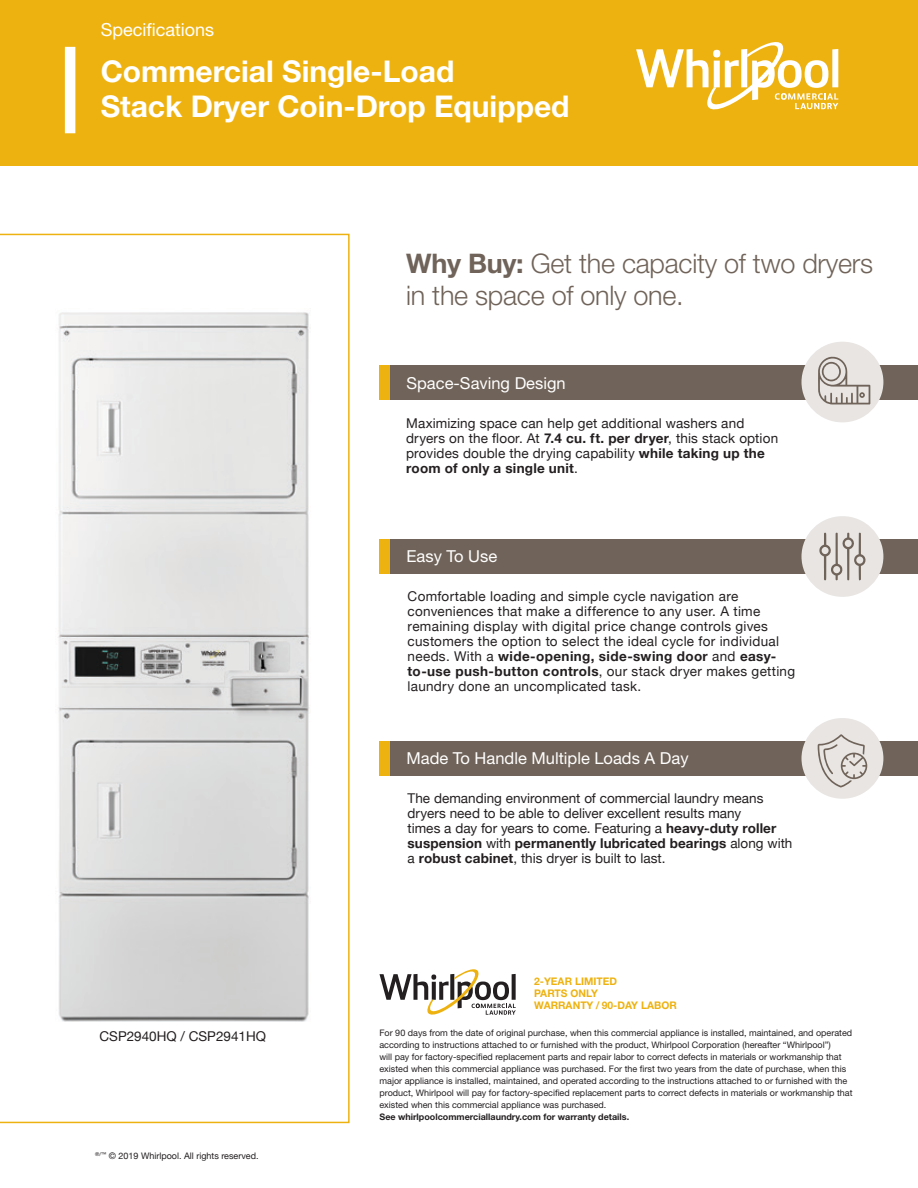
<style>
.page{position:relative;width:918px;height:1188px;background:#fff}
.page>*{position:absolute;margin:0;border:0;box-sizing:border-box;transform-origin:0 0}
.t1{font:700 30px/35.4px "Helvetica Neue LT Std";color:#fff}
.t2{font:300 27px/32.4px "Helvetica Neue LT Std";letter-spacing:-.01em;color:#706359}
.t3{font:18px "Helvetica Neue LT Std";color:#fff}
.t4{font:16.5px "Helvetica Neue LT Std";color:#fff}
.body{font:13.5px/15px "Helvetica Neue";letter-spacing:.015em;color:#231f20}
.t5{font:700 10.5px/12px "Helvetica Neue LT Std";color:#eeb210}
.t6{font:9px/12px "Helvetica Neue LT Std";color:#231f20}
.t7{font:9px "Helvetica Neue";color:#231f20}
.s1{font-weight:700}
.s2{font-family:"Helvetica Neue LT Std";font-weight:700}
</style>
<div class="page">
<svg style="left:0;top:233px;width:350px;height:891px"></svg>
<div style="left:380px;top:366px;width:538px;height:34px;background:#706359"></div>
<div style="left:380px;top:539px;width:538px;height:35px;background:#706359"></div>
<div style="left:380px;top:741px;width:538px;height:34px;background:#706359"></div>
<img style="left:55px;top:309px;width:256px;height:713px">
<div style="left:380px;top:539px;width:10px;height:35px;background:#eeb210"></div>
<div style="left:380px;top:741px;width:10px;height:34px;background:#eeb210"></div>
<div style="left:380px;top:366px;width:10px;height:34px;background:#eeb210"></div>
<div style="left:801px;top:342px;width:82px;height:80px;background:#e8e5e3;border-radius:50%"></div>
<div style="left:801px;top:516px;width:82px;height:81px;background:#e8e5e3;border-radius:50%"></div>
<div style="left:801px;top:718px;width:82px;height:81px;background:#e8e5e3;border-radius:50%"></div>
<svg style="left:811px;top:734px;width:65px;height:53px"></svg>
<svg style="left:819px;top:533px;width:47px;height:48px"></svg>
<svg style="left:818px;top:356px;width:52px;height:48px"></svg>
<div style="left:0;top:0;width:918px;height:165px;background:#eeb210"></div>
<div style="left:65px;top:47px;width:10px;height:86px;background:#fff"></div>
<svg style="left:636px;top:42px;width:202px;height:68px"></svg>
<svg style="left:379px;top:969px;width:137px;height:46px"></svg>
<p class="t3" style="left:101px;top:18px;width:115px">Specifications</p>
<p class="t1" style="left:101px;top:53px;width:470px">Commercial Single-Load<br>Stack Dryer Coin-Drop Equipped</p>
<p class="t2" style="left:406px;top:247px;width:468px"><span class="s1">Why Buy:</span> Get the capacity of two dryers in the space of only one.</p>
<p class="t4" style="left:406px;top:373px;width:161px">Space-Saving Design</p>
<p class="body" style="left:406px;top:416px;width:374px">Maximizing space can help get additional washers and dryers on the floor. At <span class="s1">7.4 cu. ft. per dryer</span>, this stack option provides double the drying capability <span class="s1">while taking up the room of only a single unit</span>.</p>
<p class="t4" style="left:406px;top:547px;width:92px">Easy To Use</p>
<p class="body" style="left:408px;top:589px;width:389px">Comfortable loading and simple cycle navigation are conveniences that make a difference to any user. A time remaining display with digital price change controls gives customers the option to select the ideal cycle for individual needs. With a <span class="s1">wide-opening, side-swing door</span> and <span class="s1">easy&shy;to-use</span> <span class="s2">push-button controls</span>, our stack dryer makes getting laundry done an uncomplicated task.</p>
<p class="t4" style="left:406px;top:749px;width:284px">Made To Handle Multiple Loads A Day</p>
<p class="body" style="left:408px;top:791px;width:386px">The demanding environment of commercial laundry means dryers need to be able to deliver excellent results many<br>times a day for years to come. Featuring a <span class="s1">heavy-duty roller suspension</span> with <span class="s1">permanently lubricated bearings</span> along with a <span class="s1">robust cabinet</span>, this dryer is built to last.</p>
<p class="body" style="left:100px;top:1030px;width:168px">CSP2940HQ / CSP2941HQ</p>
<p class="t7" style="left:95px;top:1149px;width:165px"><sup>®/™</sup> © 2019 Whirlpool. All rights reserved.</p>
<p class="t5" style="left:534px;top:975px;width:144px">2-YEAR LIMITED<br>PARTS ONLY<br>WARRANTY / 90-DAY LABOR</p>
<p class="t6" style="left:380px;top:1027px;width:475px">For 90 days from the date of original purchase, when this commercial appliance is installed, maintained, and operated according to instructions attached to or furnished with the product, Whirlpool Corporation (hereafter “Whirlpool”)<br>will pay for factory-specified replacement parts and repair labor to correct defects in materials or workmanship that existed when this commercial appliance was purchased. For the first two years from the date of purchase, when this major appliance is installed, maintained, and operated according to the instructions attached to or furnished with the product, Whirlpool will pay for factory-specified replacement parts to correct defects in materials or workmanship that existed when this commercial appliance was purchased.<br><span class="s1">See whirlpoolcommerciallaundry.com for warranty details.</span></p>
</div>
